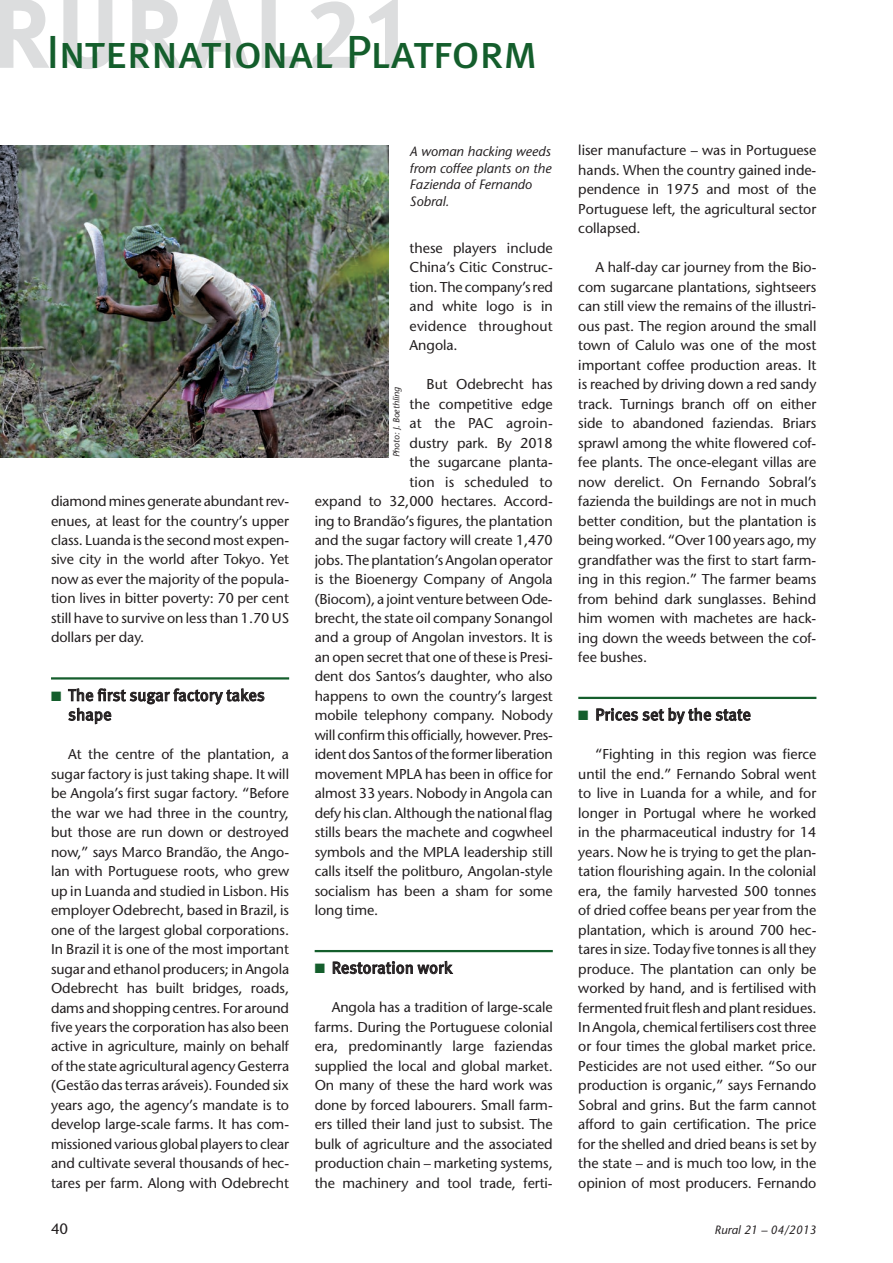
<style>
.page{position:relative;width:893px;height:1263px;background:#fff}
.page>*{position:absolute;margin:0;border:0;box-sizing:border-box;transform-origin:0 0}
.t1{font:46.5px "Meta Pro";letter-spacing:-.03em;color:#145e2c}
.t2{font:16.5px/19.5px "Meta Pro";letter-spacing:-.01em;color:#231f20}
.t3{font:15px "Stone Sans";color:#231f20}
.t4{font:14.25px/19.5px "Stone Sans";letter-spacing:-.005em;color:#231f20;text-align:justify}
.t5{font:14.25px "Stone Sans";letter-spacing:.015em;color:#231f20}
.t6{font:italic 13.5px/16.5px "Stone Sans";color:#231f20}
.t7{font:italic 12px "Stone Sans";color:#231f20}
.t8{font:italic 9px "Stone Sans";color:#231f20}
.s1{color:#145e2c}
</style>
<div class="page">
<svg style="left:63px;top:0;width:49px;height:69px"></svg>
<svg style="left:191px;top:0;width:58px;height:68px"></svg>
<svg style="left:262px;top:0;width:38px;height:68px"></svg>
<svg style="left:311px;top:1px;width:46px;height:67px"></svg>
<svg style="left:369px;top:0;width:29px;height:68px"></svg>
<svg style="left:0;top:0;width:49px;height:68px"></svg>
<svg style="left:132px;top:0;width:50px;height:68px"></svg>
<hr style="left:51px;top:677px;width:238px;height:2px;background:#145e2c">
<svg style="left:68px;top:688px;width:196px;height:36px"></svg>
<hr style="left:315px;top:950px;width:238px;height:2px;background:#145e2c">
<svg style="left:333px;top:961px;width:120px;height:13px"></svg>
<hr style="left:578px;top:697px;width:238px;height:2px;background:#145e2c">
<svg style="left:596px;top:708px;width:154px;height:16px"></svg>
<img style="left:0;top:145px;width:388px;height:312px">
<h1 class="t1" style="left:47px;top:22px;width:493px">International Platform</h1>
<p class="t4" style="left:51px;top:491px;width:240px">diamond mines generate abundant rev&shy;enues, at least for the country’s upper class. Luanda is the second most expen&shy;sive city in the world after Tokyo. Yet now as ever the majority of the popula&shy;tion lives in bitter poverty: 70 per cent still have to survive on less than 1.70 US dollars per day.</p>
<p class="t2" style="left:68px;top:686px;width:198px;text-indent:-17px"><span class="s1">■</span> The first sugar factory takes shape</p>
<p class="t4" style="left:51px;top:744px;width:240px;text-indent:17px">At the centre of the plantation, a sugar factory is just taking shape. It will be Angola’s first sugar factory. “Before the war we had three in the country, but those are run down or destroyed now,” says Marco Brandão, the Ango&shy;lan with Portuguese roots, who grew up in Luanda and studied in Lisbon. His employer Odebrecht, based in Brazil, is one of the largest global corporations.<br>In Brazil it is one of the most important sugar and ethanol producers; in Angola Odebrecht has built bridges, roads, dams and shopping centres. For around five years the corporation has also been active in agriculture, mainly on behalf of the state agricultural agency Gesterra (Gestão das terras aráveis). Founded six years ago, the agency’s mandate is to develop large-scale farms. It has com&shy;missioned various global players to clear and cultivate several thousands of hec&shy;tares per farm. Along with Odebrecht</p>
<p class="t6" style="left:410px;top:143px;width:143px">A woman hacking weeds from coffee plants on the<br>Fazienda of Fernando<br>Sobral.</p>
<p class="t4" style="left:410px;top:238px;width:145px">these players include China’s Citic Construc&shy;tion. The company’s red and white logo is in evidence throughout Angola.</p>
<p class="t4" style="left:427px;top:374px;width:128px">But Odebrecht has</p>
<p class="t4" style="left:410px;top:394px;width:145px">the competitive edge</p>
<p class="t5" style="left:410px;top:415px;width:145px">at the PAC agroin-</p>
<p class="t4" style="left:410px;top:433px;width:145px">dustry park. By 2018</p>
<p class="t4" style="left:410px;top:452px;width:145px">the sugarcane planta-</p>
<p class="t4" style="left:410px;top:472px;width:145px">tion is scheduled to</p>
<p class="t4" style="left:315px;top:491px;width:240px">expand to 32,000 hectares. Accord-</p>
<p class="t4" style="left:315px;top:511px;width:240px">ing to Brandão’s figures, the plantation</p>
<p class="t4" style="left:315px;top:530px;width:240px">and the sugar factory will create 1,470</p>
<p class="t4" style="left:315px;top:550px;width:240px">jobs. The plantation’s Angolan operator</p>
<p class="t4" style="left:315px;top:569px;width:240px">is the Bioenergy Company of Angola</p>
<p class="t4" style="left:315px;top:589px;width:240px">(Biocom), a joint venture between Ode-</p>
<p class="t4" style="left:315px;top:608px;width:240px">brecht, the state oil company Sonangol</p>
<p class="t4" style="left:315px;top:628px;width:240px">and a group of Angolan investors. It is</p>
<p class="t4" style="left:315px;top:647px;width:240px">an open secret that one of these is Presi-</p>
<p class="t4" style="left:315px;top:667px;width:240px">dent dos Santos’s daughter, who also</p>
<p class="t4" style="left:315px;top:686px;width:240px">happens to own the country’s largest</p>
<p class="t4" style="left:315px;top:706px;width:240px">mobile telephony company. Nobody</p>
<p class="t4" style="left:315px;top:725px;width:240px">will confirm this officially, however. Pres-</p>
<p class="t4" style="left:315px;top:745px;width:240px">ident dos Santos of the former liberation</p>
<p class="t4" style="left:315px;top:764px;width:240px">movement MPLA has been in office for</p>
<p class="t4" style="left:315px;top:784px;width:240px">almost 33 years. Nobody in Angola can</p>
<p class="t4" style="left:315px;top:803px;width:239px">defy his clan. Although the national flag</p>
<p class="t4" style="left:315px;top:823px;width:240px">stills bears the machete and cogwheel</p>
<p class="t4" style="left:315px;top:842px;width:240px">symbols and the MPLA leadership still</p>
<p class="t4" style="left:315px;top:861px;width:240px">calls itself the politburo, Angolan-style</p>
<p class="t4" style="left:315px;top:881px;width:240px">socialism has been a sham for some</p>
<p class="t4" style="left:315px;top:900px;width:65px">long time.</p>
<p class="t8" style="left:391px;top:457px;width:71px;rotate:-90deg">Photo: J. Boethling</p>
<p class="t2" style="left:315px;top:958px;width:139px"><span class="s1">■</span> Restoration work</p>
<p class="t4" style="left:315px;top:998px;width:240px;text-indent:17px">Angola has a tradition of large-scale farms. During the Portuguese colonial era, predominantly large faziendas supplied the local and global market.<br>On many of these the hard work was done by forced labourers. Small farm&shy;ers tilled their land just to subsist. The bulk of agriculture and the associated production chain – marketing systems, the machinery and tool trade, ferti-</p>
<p class="t4" style="left:578px;top:141px;width:240px">liser manufacture – was in Portuguese hands. When the country gained inde&shy;pendence in 1975 and most of the Portuguese left, the agricultural sector collapsed.</p>
<p class="t4" style="left:578px;top:258px;width:240px;text-indent:17px">A half-day car journey from the Bio&shy;com sugarcane plantations, sightseers can still view the remains of the illustri&shy;ous past. The region around the small town of Calulo was one of the most important coffee production areas. It is reached by driving down a red sandy track. Turnings branch off on either side to abandoned faziendas. Briars sprawl among the white flowered cof&shy;fee plants. The once-elegant villas are now derelict. On Fernando Sobral’s fazienda the buildings are not in much better condition, but the plantation is being worked. “Over 100 years ago, my grandfather was the first to start farm&shy;ing in this region.” The farmer beams from behind dark sunglasses. Behind him women with machetes are hack&shy;ing down the weeds between the cof&shy;fee bushes.</p>
<p class="t2" style="left:578px;top:705px;width:174px"><span class="s1">■</span> Prices set by the state</p>
<p class="t4" style="left:578px;top:744px;width:240px;text-indent:17px">“Fighting in this region was fierce until the end.” Fernando Sobral went to live in Luanda for a while, and for longer in Portugal where he worked in the pharmaceutical industry for 14 years. Now he is trying to get the plan&shy;tation flourishing again. In the colonial era, the family harvested 500 tonnes of dried coffee beans per year from the plantation, which is around 700 hec&shy;tares in size. Today five tonnes is all they produce. The plantation can only be worked by hand, and is fertilised with fermented fruit flesh and plant residues.<br>In Angola, chemical fertilisers cost three or four times the global market price.<br>Pesticides are not used either. “So our production is organic,” says Fernando Sobral and grins. But the farm cannot afford to gain certification. The price for the shelled and dried beans is set by the state – and is much too low, in the opinion of most producers. Fernando</p>
<p class="t3" style="left:51px;top:1220px;width:19px">40</p>
<p class="t7" style="left:715px;top:1222px;width:103px">Rural 21 – 04/2013</p>
</div>
